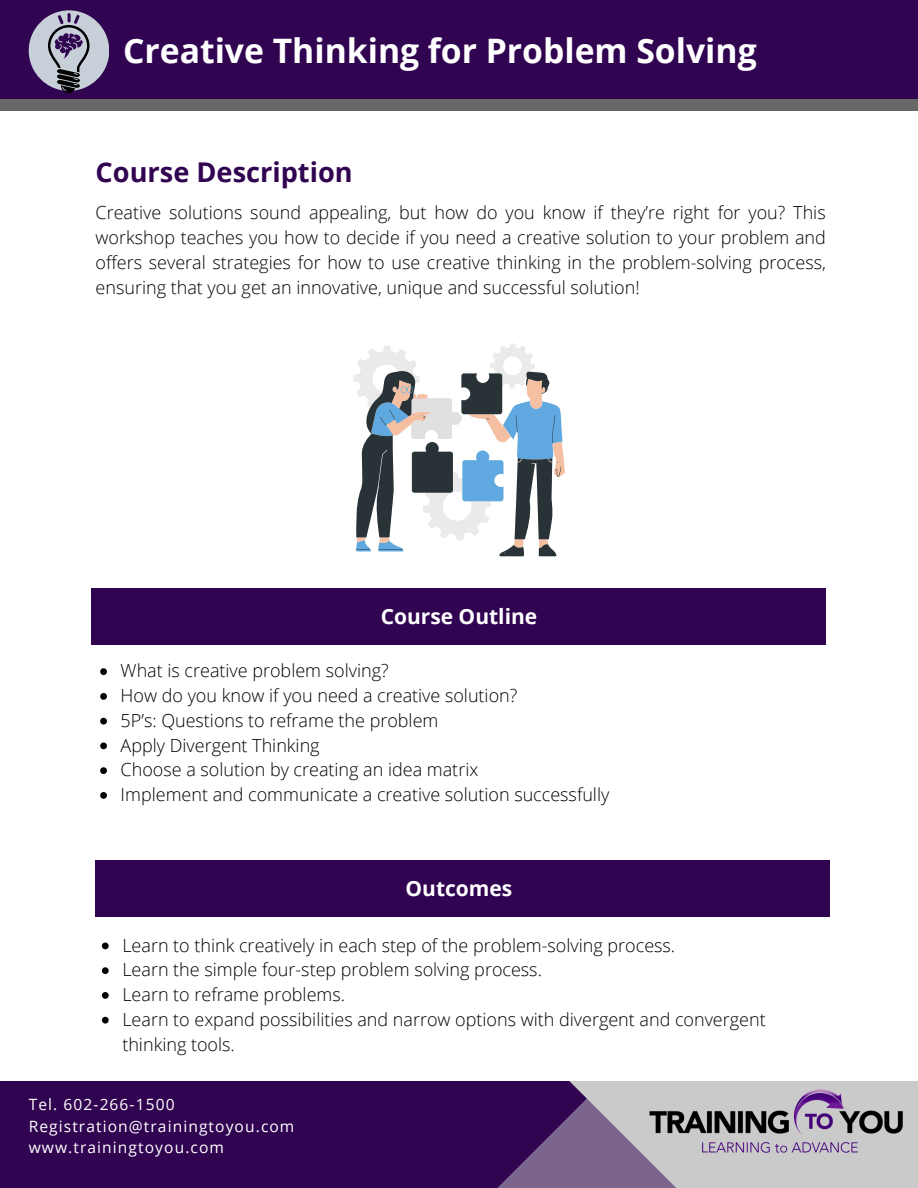
<style>
.page{position:relative;width:918px;height:1188px;background:#310451}
.page>*{position:absolute;margin:0;border:0;box-sizing:border-box;transform-origin:0 0}
.t1{font:700 33.75px "Open Sans";color:#fff}
.t2{font:700 27.15px "Open Sans";color:#310451}
.t3{font:700 21px "Open Sans";color:#fff}
.t4{font:300 18px/24.8px "Open Sans";color:#000}
.t5{font:15.6px/21.3px "Open Sans";letter-spacing:.07em;color:#fff}
</style>
<div class="page">
<svg style="left:497px;top:1081px;width:421px;height:107px;fill:#cacaca"></svg>
<div style="left:0;top:97px;width:918px;height:984px;background:#fff"></div>
<img style="left:650px;top:1089px;width:253px;height:63px">
<div style="left:0;top:49px;width:918px;height:61px;background:#676767"></div>
<div style="left:0;top:0;width:918px;height:98px;background:#310451"></div>
<div style="left:92px;top:588px;width:734px;height:57px;background:#310451"></div>
<div style="left:29px;top:10px;width:80px;height:81px;background:#c7d0d8;border-radius:50%"></div>
<svg style="left:48px;top:13px;width:42px;height:80px"></svg>
<svg style="left:354px;top:344px;width:211px;height:212px"></svg>
<svg style="left:102px;top:943px;width:7px;height:6px"></svg>
<svg style="left:102px;top:967px;width:7px;height:7px"></svg>
<svg style="left:102px;top:992px;width:7px;height:7px"></svg>
<svg style="left:102px;top:1017px;width:7px;height:7px"></svg>
<svg style="left:100px;top:668px;width:7px;height:7px"></svg>
<svg style="left:100px;top:693px;width:7px;height:7px"></svg>
<svg style="left:100px;top:718px;width:7px;height:7px"></svg>
<svg style="left:100px;top:743px;width:7px;height:6px"></svg>
<svg style="left:100px;top:767px;width:7px;height:7px"></svg>
<svg style="left:100px;top:792px;width:7px;height:7px"></svg>
<div style="left:96px;top:860px;width:734px;height:56px;background:#310451"></div>
<h1 class="t1" style="left:123px;top:27px;width:635px">Creative Thinking for Problem Solving</h1>
<h2 class="t2" style="left:96px;top:153px;width:259px">Course Description</h2>
<p class="t4" style="left:96px;top:200px;width:732px;text-align:justify">Creative solutions sound appealing, but how do you know if they’re right for you? This workshop teaches you how to decide if you need a creative solution to your problem and offers several strategies for how to use creative thinking in the problem-solving process, ensuring that you get an innovative, unique and successful solution!</p>
<p class="t3" style="left:381px;top:602px;width:158px">Course Outline</p>
<p class="t4" style="left:121px;top:658px;width:490px">What is creative problem solving?<br>How do you know if you need a creative solution?<br>5P’s: Questions to reframe the problem<br>Apply Divergent Thinking<br>Choose a solution by creating an idea matrix<br>Implement and communicate a creative solution successfully</p>
<p class="t3" style="left:406px;top:873px;width:108px">Outcomes</p>
<p class="t4" style="left:122px;top:932px;width:645px">Learn to think creatively in each step of the problem-solving process.<br>Learn the simple four-step problem solving process.<br>Learn to reframe problems.<br>Learn to expand possibilities and narrow options with divergent and convergent thinking tools.</p>
<p class="t5" style="left:29px;top:1094px;width:267px">Tel. 602-266-1500<br>Registration@trainingtoyou.com www.trainingtoyou.com</p>
</div>
